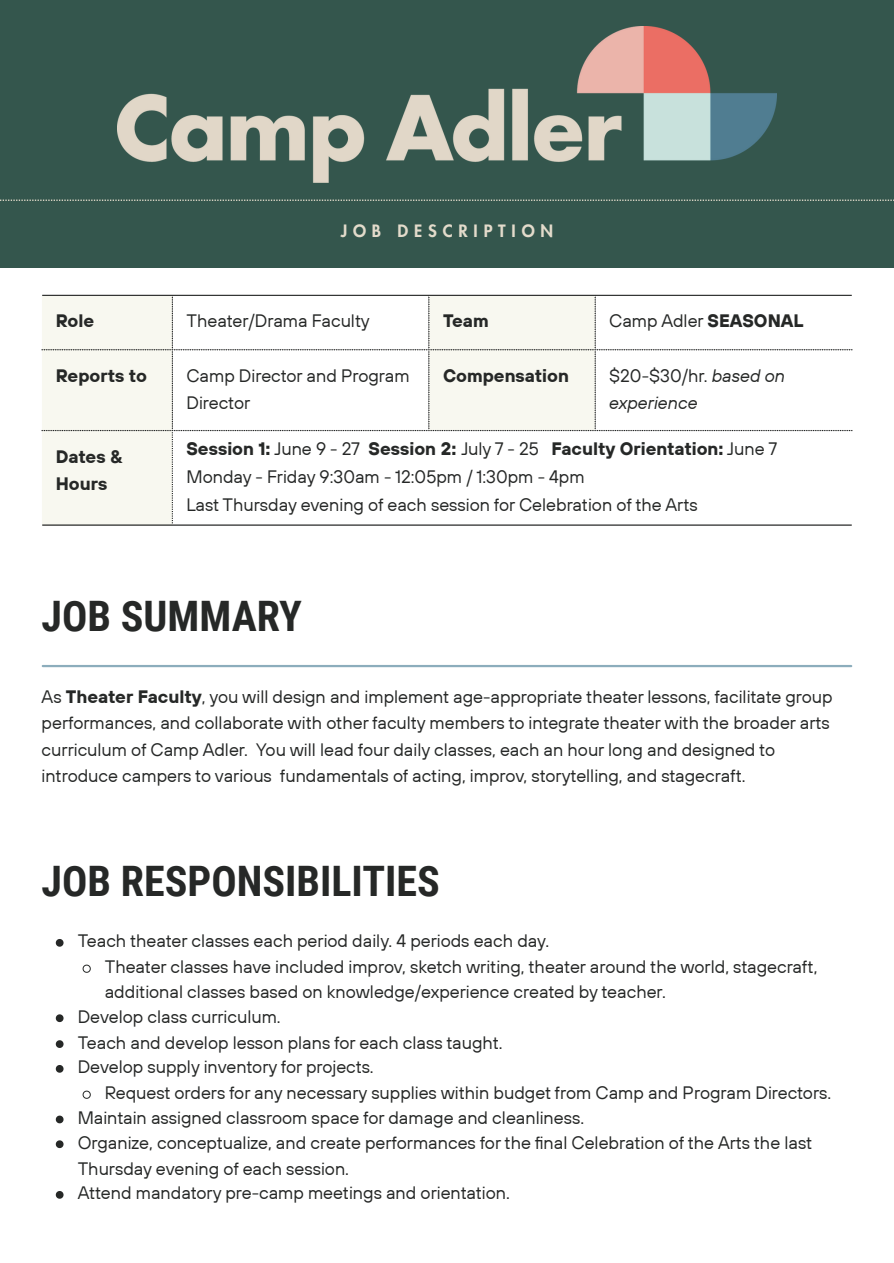
<style>
.page{position:relative;width:894px;height:1263px;background:#fff}
.page>*{position:absolute;margin:0;border:0;box-sizing:border-box;transform-origin:0 0}
.t1{font:700 42px "Roboto Condensed";color:#262827}
.t2{font:18px/26.2px "TT Hoves";color:#262827}
.t3{font:700 18px/27px "TT Hoves";color:#262827}
.t4{font:italic 18px/27px "TT Hoves";color:#262827}
.t5{font:800 16.65px "Futura LT Pro";letter-spacing:.35em;color:#e3dbcb}
.s1{font-weight:700}
.s2{font-style:normal}
.s3{font-weight:400}
</style>
<div class="page">
<div style="left:0;top:0;width:893px;height:268px;background:#34564d"></div>
<svg style="left:0;top:200px;width:892px;height:1px"></svg>
<img style="left:117px;top:27px;width:659px;height:155px">
<hr style="left:42px;top:295px;width:809px;height:1px;background:#262827">
<hr style="left:42px;top:524px;width:809px;height:2px;background:#262827">
<svg style="left:42px;top:297px;width:810px;height:226px"></svg>
<hr style="left:43px;top:665px;width:807px;height:2px;background:#8cadbc">
<svg style="left:56px;top:939px;width:7px;height:8px"></svg>
<svg style="left:82px;top:964px;width:9px;height:9px"></svg>
<svg style="left:56px;top:1014px;width:7px;height:8px"></svg>
<svg style="left:56px;top:1040px;width:7px;height:8px"></svg>
<svg style="left:56px;top:1065px;width:7px;height:8px"></svg>
<svg style="left:82px;top:1090px;width:9px;height:9px"></svg>
<svg style="left:56px;top:1116px;width:7px;height:7px"></svg>
<svg style="left:56px;top:1140px;width:7px;height:8px"></svg>
<svg style="left:56px;top:1191px;width:7px;height:8px"></svg>
<p class="t5" style="left:340px;top:223px;width:214px">JOB DESCRIPTION</p>
<p class="t3" style="left:56px;top:307px;width:40px">Role</p>
<p class="t2" style="left:186px;top:308px;width:185px">Theater/Drama Faculty</p>
<p class="t3" style="left:443px;top:307px;width:47px">Team</p>
<p class="t2" style="left:609px;top:308px;width:196px">Camp Adler <span class="s1">SEASONAL</span></p>
<p class="t3" style="left:56px;top:362px;width:93px">Reports to</p>
<p class="t2" style="left:186px;top:362px;width:225px;line-height:27px">Camp Director and Program<br>Director</p>
<p class="t3" style="left:443px;top:362px;width:127px">Compensation</p>
<p class="t4" style="left:609px;top:362px;width:177px"><span class="s2">$20-$30/hr.</span> based on experience</p>
<p class="t3" style="left:56px;top:442px;width:68px">Dates &amp;<br>Hours</p>
<h1 class="t3" style="left:186px;top:435px;width:592px">Session 1: <span class="s3">June 9 - 27</span> Session 2: <span class="s3">July 7 - 25</span> Faculty Orientation: <span class="s3">June 7</span></h1>
<p class="t2" style="left:186px;top:463px;width:399px">Monday - Friday 9:30am - 12:05pm / 1:30pm - 4pm</p>
<p class="t2" style="left:186px;top:491px;width:512px">Last Thursday evening of each session for Celebration of the Arts</p>
<h1 class="t1" style="left:42px;top:592px;width:262px">JOB SUMMARY</h1>
<p class="t2" style="left:42px;top:683px;width:792px">As <span class="s1">Theater Faculty</span>, you will design and implement age-appropriate theater lessons, facilitate group performances, and collaborate with other faculty members to integrate theater with the broader arts curriculum of Camp Adler. You will lead four daily classes, each an hour long and designed to introduce campers to various fundamentals of acting, improv, storytelling, and stagecraft.</p>
<h1 class="t1" style="left:42px;top:857px;width:399px">JOB RESPONSIBILITIES</h1>
<p class="t2" style="left:78px;top:927px;width:473px">Teach theater classes each period daily. 4 periods each day.</p>
<p class="t2" style="left:105px;top:954px;width:714px;line-height:24.8px">Theater classes have included improv, sketch writing, theater around the world, stagecraft, additional classes based on knowledge/experience created by teacher.</p>
<p class="t2" style="left:78px;top:1003px;width:204px">Develop class curriculum.</p>
<p class="t2" style="left:78px;top:1029px;width:426px">Teach and develop lesson plans for each class taught.</p>
<p class="t2" style="left:78px;top:1053px;width:297px">Develop supply inventory for projects.</p>
<p class="t2" style="left:105px;top:1079px;width:727px">Request orders for any necessary supplies within budget from Camp and Program Directors.</p>
<p class="t2" style="left:78px;top:1104px;width:508px">Maintain assigned classroom space for damage and cleanliness.</p>
<p class="t2" style="left:78px;top:1129px;width:735px;line-height:25.8px">Organize, conceptualize, and create performances for the final Celebration of the Arts the last<br>Thursday evening of each session.</p>
<p class="t2" style="left:78px;top:1179px;width:433px">Attend mandatory pre-camp meetings and orientation.</p>
</div>
